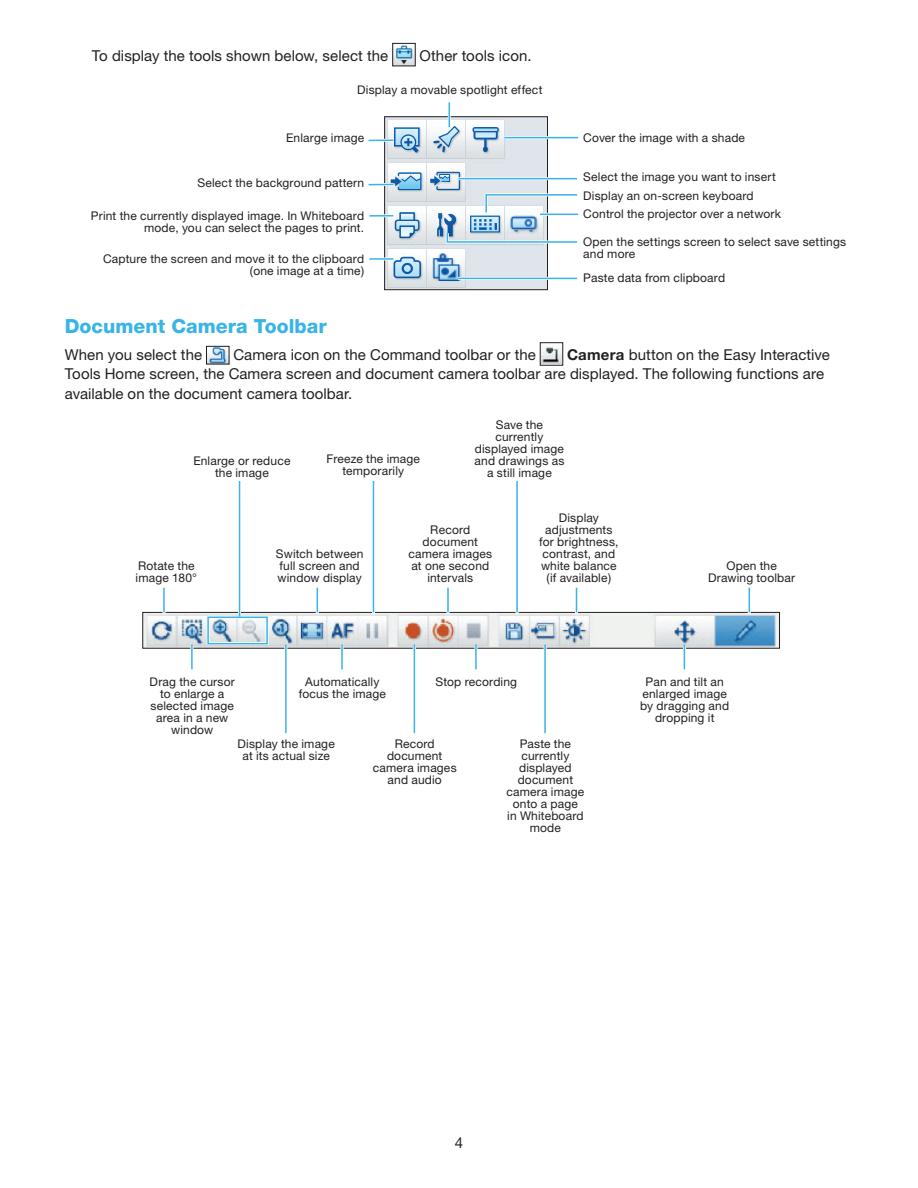
<style>
.page{position:relative;width:918px;height:1188px;background:#fff}
.page>*{position:absolute;margin:0;border:0;box-sizing:border-box;transform-origin:0 0}
.Head_B{font:800 19.5px "Helvetica Neue";color:#39b4e7}
.body_text{font:15px/19.5px "Helvetica Neue";letter-spacing:.005em;color:#231f20}
.Page_numbers{font:15px "Helvetica Neue";color:#231f20}
.t1{font:12px/12px "Helvetica Neue";letter-spacing:.015em;color:#231f20;text-align:center}
.s1{font-weight:700}
</style>
<div class="page">
<img style="left:395px;top:45px;width:18px;height:19px">
<img style="left:386px;top:119px;width:160px;height:169px">
<img style="left:507px;top:215px;width:32px;height:15px">
<img style="left:433px;top:253px;width:29px;height:28px">
<div style="left:384px;top:117px;width:164px;height:173px;border:1px solid #231f20"></div>
<hr style="left:369px;top:183px;width:24px;height:3px;background:#fff">
<svg style="left:369px;top:184px;width:24px;height:1px"></svg>
<hr style="left:369px;top:139px;width:24px;height:3px;background:#fff">
<hr style="left:369px;top:139px;width:24px;height:2px;background:#39b4e7">
<hr style="left:369px;top:214px;width:24px;height:3px;background:#fff">
<hr style="left:369px;top:215px;width:24px;height:2px;background:#39b4e7">
<hr style="left:369px;top:257px;width:24px;height:3px;background:#fff">
<hr style="left:369px;top:258px;width:24px;height:2px;background:#39b4e7">
<hr style="left:504px;top:136px;width:74px;height:3px;background:#fff">
<hr style="left:504px;top:137px;width:74px;height:1px;background:#39b4e7">
<hr style="left:540px;top:213px;width:38px;height:3px;background:#fff">
<hr style="left:458px;top:277px;width:119px;height:3px;background:#fff">
<hr style="left:458px;top:278px;width:119px;height:1px;background:#39b4e7">
<hr style="left:459px;top:177px;width:118px;height:3px;background:#fff">
<hr style="left:459px;top:178px;width:118px;height:1px;background:#39b4e7">
<svg style="left:483px;top:192px;width:96px;height:23px"></svg>
<svg style="left:444px;top:230px;width:134px;height:15px"></svg>
<hr style="left:448px;top:102px;width:3px;height:25px;background:#fff">
<svg style="left:449px;top:102px;width:1px;height:25px"></svg>
<img style="left:208px;top:348px;width:19px;height:14px">
<div style="left:206px;top:346px;width:23px;height:18px;border:1px solid #231f20"></div>
<img style="left:542px;top:346px;width:19px;height:17px">
<div style="left:540px;top:343px;width:23px;height:22px;border:1px solid #231f20"></div>
<img style="left:145px;top:614px;width:633px;height:32px">
<div style="left:143px;top:612px;width:637px;height:36px;border:1px solid #231f20"></div>
<hr style="left:162px;top:589px;width:3px;height:25px;background:#fff">
<hr style="left:163px;top:588px;width:2px;height:25px;background:#39b4e7">
<hr style="left:238px;top:589px;width:3px;height:25px;background:#fff">
<hr style="left:316px;top:589px;width:3px;height:25px;background:#fff">
<svg style="left:317px;top:588px;width:1px;height:25px"></svg>
<hr style="left:372px;top:589px;width:3px;height:25px;background:#fff">
<hr style="left:373px;top:481px;width:1px;height:132px;background:#39b4e7">
<hr style="left:748px;top:589px;width:3px;height:25px;background:#fff">
<hr style="left:575px;top:589px;width:3px;height:25px;background:#fff">
<hr style="left:516px;top:589px;width:3px;height:25px;background:#fff">
<hr style="left:446px;top:589px;width:3px;height:25px;background:#fff">
<svg style="left:749px;top:588px;width:1px;height:25px"></svg>
<svg style="left:576px;top:588px;width:1px;height:25px"></svg>
<hr style="left:516px;top:481px;width:2px;height:132px;background:#39b4e7">
<hr style="left:447px;top:588px;width:2px;height:25px;background:#39b4e7">
<hr style="left:190px;top:646px;width:3px;height:25px;background:#fff">
<hr style="left:191px;top:645px;width:2px;height:24px;background:#39b4e7">
<hr style="left:284px;top:646px;width:3px;height:25px;background:#fff">
<hr style="left:285px;top:645px;width:2px;height:88px;background:#39b4e7">
<hr style="left:341px;top:646px;width:3px;height:25px;background:#fff">
<hr style="left:341px;top:645px;width:2px;height:24px;background:#39b4e7">
<hr style="left:683px;top:646px;width:3px;height:25px;background:#fff">
<hr style="left:544px;top:646px;width:3px;height:25px;background:#fff">
<hr style="left:474px;top:646px;width:3px;height:25px;background:#fff">
<hr style="left:413px;top:646px;width:3px;height:25px;background:#fff">
<svg style="left:684px;top:645px;width:1px;height:24px"></svg>
<hr style="left:544px;top:645px;width:2px;height:88px;background:#39b4e7">
<hr style="left:475px;top:645px;width:2px;height:24px;background:#39b4e7">
<hr style="left:414px;top:645px;width:1px;height:88px;background:#39b4e7">
<div style="left:207px;top:616px;width:62px;height:29px;border:3px solid #fff"></div>
<div style="left:207px;top:617px;width:61px;height:27px;border:2px solid #39b4e7"></div>
<hr style="left:239px;top:481px;width:1px;height:136px;background:#39b4e7">
<p class="body_text" style="left:92px;top:46px;width:298px">To display the tools shown below, select the</p>
<p class="body_text" style="left:420px;top:46px;width:113px">Other tools icon.</p>
<p class="t1" style="left:357px;top:84px;width:187px">Display a movable spotlight effect</p>
<p class="t1" style="left:286px;top:132px;width:79px">Enlarge image</p>
<p class="t1" style="left:198px;top:177px;width:168px">Select the background pattern</p>
<p class="t1" style="left:91px;top:209px;width:275px;text-align:right">Print the currently displayed image. In Whiteboard mode, you can select the pages to print.</p>
<p class="t1" style="left:103px;top:253px;width:262px;text-align:right">Capture the screen and move it to the clipboard (one image at a time)</p>
<p class="t1" style="left:583px;top:132px;width:163px">Cover the image with a shade</p>
<p class="t1" style="left:583px;top:170px;width:194px">Select the image you want to insert</p>
<p class="t1" style="left:583px;top:207px;width:199px">Control the projector over a network</p>
<p class="t1" style="left:583px;top:236px;width:264px;text-align:left">Open the settings screen to select save settings and more</p>
<p class="t1" style="left:583px;top:272px;width:143px">Paste data from clipboard</p>
<p class="t1" style="left:583px;top:190px;width:172px">Display an on-screen keyboard</p>
<p class="Head_B" style="left:65px;top:315px;width:263px">Document Camera Toolbar</p>
<p class="body_text" style="left:65px;top:344px;width:139px">When you select the</p>
<p class="body_text" style="left:233px;top:344px;width:304px">Camera icon on the Command toolbar or the</p>
<p class="body_text" style="left:65px;top:344px;width:767px;text-indent:502px"><span class="s1">Camera</span> button on the Easy Interactive<br>Tools Home screen, the Camera screen and document camera toolbar are displayed. The following functions are available on the document camera toolbar.</p>
<p class="t1" style="left:193px;top:454px;width:99px">Enlarge or reduce the image</p>
<p class="t1" style="left:327px;top:452px;width:95px">Freeze the image temporarily</p>
<p class="t1" style="left:475px;top:419px;width:91px">Save the currently displayed image and drawings as a still image</p>
<p class="t1" style="left:136px;top:559px;width:63px;text-align:left">Rotate the image 180°</p>
<p class="t1" style="left:276px;top:547px;width:89px;text-align:left">Switch between full screen and window display</p>
<p class="t1" style="left:408px;top:523px;width:85px">Record document camera images at one second intervals</p>
<p class="t1" style="left:539px;top:512px;width:81px">Display adjustments for brightness, contrast, and white balance (if available)</p>
<p class="t1" style="left:708px;top:560px;width:88px">Open the<br>Drawing toolbar</p>
<p class="t1" style="left:435px;top:675px;width:83px">Stop recording</p>
<p class="t1" style="left:150px;top:675px;width:87px">Drag the cursor to enlarge a selected image area in a new window</p>
<p class="t1" style="left:299px;top:675px;width:89px">Automatically focus the image</p>
<p class="t1" style="left:640px;top:675px;width:90px">Pan and tilt an enlarged image by dragging and dropping it</p>
<p class="t1" style="left:507px;top:738px;width:79px">Paste the currently displayed document camera image onto a page<br>in Whiteboard mode</p>
<p class="t1" style="left:238px;top:738px;width:99px">Display the image at its actual size</p>
<p class="t1" style="left:373px;top:738px;width:85px">Record document camera images and audio</p>
<p class="Page_numbers" style="left:455px;top:1134px;width:10px">4</p>
</div>
